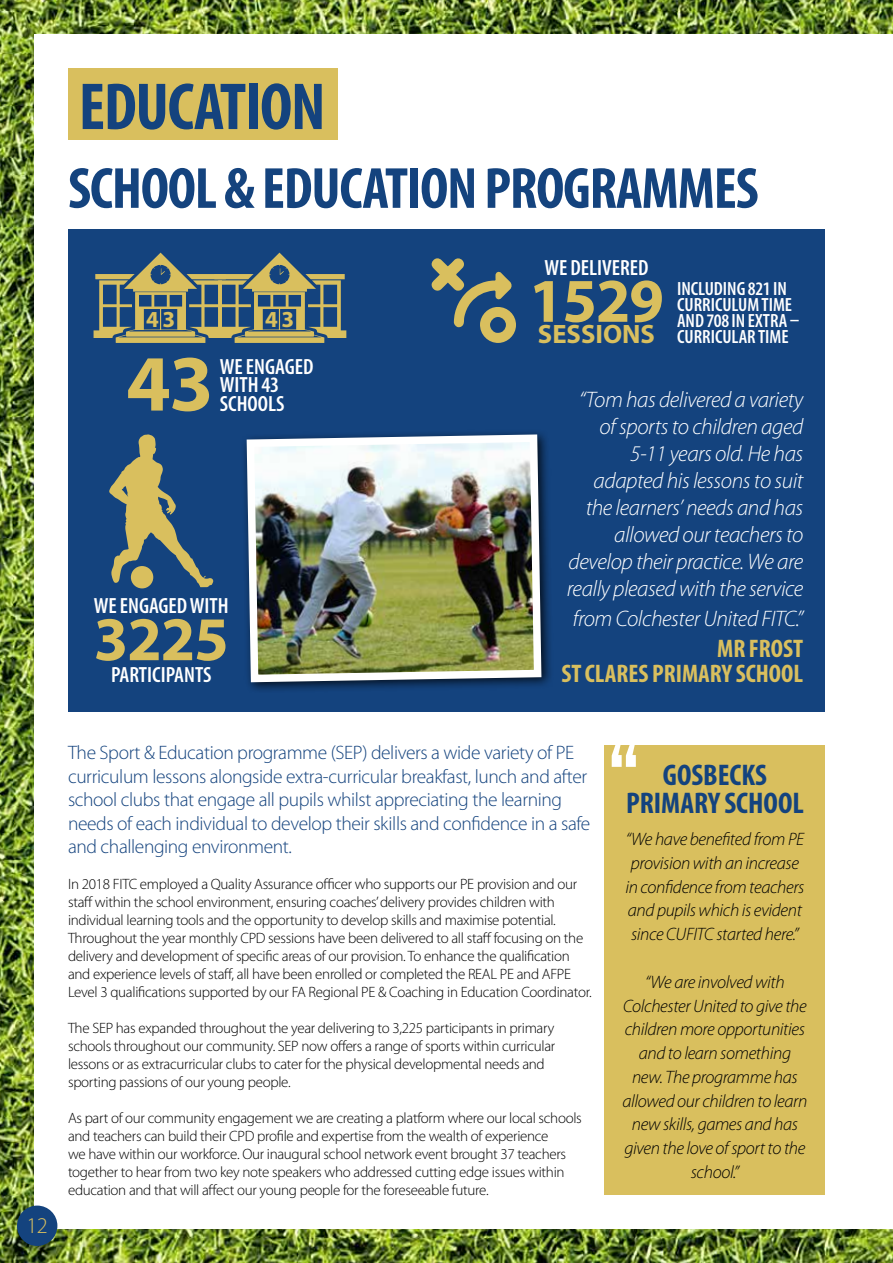
<style>
.page{position:relative;width:893px;height:1263px;background:#fff}
.page>*{position:absolute;margin:0;border:0;box-sizing:border-box;transform-origin:0 0}
.t1{font:700 80.25px "Myriad Pro";color:#d9bf5e}
.t2{font:700 condensed 67.05px "Myriad Pro";letter-spacing:-.02em;color:#14437e}
.t3{font:700 62.55px "Myriad Pro";letter-spacing:-.02em;color:#d9bf5e}
.t4{font:700 condensed 58.5px "Myriad Pro";letter-spacing:-.02em;color:#14437e}
.t5{font:700 condensed 30px/27.6px "Myriad Pro";color:#14437e;text-align:center}
.t6{font:700 26.7px "Myriad Pro";color:#d9bf5e}
.t7{font:700 condensed 25.5px/25.5px "Myriad Pro";color:#d9bf5e;text-align:right}
.t8{font:700 22.95px "Myriad Pro";color:#d9bf5e}
.t9{font:italic 300 22.5px/27px "Myriad Pro";letter-spacing:-.02em;color:#fff;text-align:right}
.t10{font:300 22.5px "Myriad Pro";color:#d9bf5e}
.t11{font:600 condensed 22.05px/18.5px "Myriad Pro";color:#fff}
.t12{font:300 19.5px/23.4px "Myriad Pro";letter-spacing:-.02em;color:#14437e}
.t13{font:600 condensed 19.2px/16px "Myriad Pro";color:#fff}
.t14{font:italic 300 18px/23.7px "Myriad Pro";letter-spacing:-.02em;color:#000;text-align:center}
.t15{font:300 15px/18px "Myriad Pro";letter-spacing:-.02em;color:#000}
</style>
<div class="page">
<img style="left:0;top:0;width:893px;height:1263px">
<div style="left:34px;top:34px;width:859px;height:1195px;background:#fff"></div>
<div style="left:68px;top:229px;width:757px;height:482px;background:#14437e"></div>
<svg style="left:94px;top:253px;width:252px;height:90px"></svg>
<svg style="left:431px;top:258px;width:85px;height:85px"></svg>
<svg style="left:109px;top:434px;width:104px;height:153px"></svg>
<div style="left:131px;top:566px;width:22px;height:22px;background:#d9bf5e;border-radius:50%"></div>
<div style="left:241px;top:428px;width:312px;height:266px;background:#000;opacity:.75"></div>
<img style="left:243px;top:431px;width:302px;height:255px">
<div style="left:68px;top:68px;width:270px;height:72px;background:#d9bf5e"></div>
<div style="left:605px;top:746px;width:220px;height:449px;background:#d9bf5e"></div>
<svg style="left:612px;top:745px;width:24px;height:22px"></svg>
<div style="left:17px;top:1205px;width:40px;height:41px;background:#14437e;border-radius:50%"></div>
<h2 class="t2" style="left:79px;top:65px;width:248px">EDUCATION</h2>
<h3 class="t4" style="left:68px;top:152px;width:692px">SCHOOL &amp; EDUCATION PROGRAMMES</h3>
<h3 class="t8" style="left:146px;top:304px;width:30px">43</h3>
<h3 class="t8" style="left:265px;top:304px;width:30px">43</h3>
<h1 class="t1" style="left:126px;top:331px;width:89px">43</h1>
<h3 class="t11" style="left:220px;top:358px;width:95px">WE ENGAGED<br>WITH 43<br>SCHOOLS</h3>
<h3 class="t11" style="left:94px;top:597px;width:136px">WE ENGAGED WITH</h3>
<h3 class="t3" style="left:94px;top:598px;width:137px">3225</h3>
<h3 class="t11" style="left:111px;top:666px;width:102px">PARTICIPANTS</h3>
<h3 class="t11" style="left:544px;top:259px;width:106px">WE DELIVERED</h3>
<h3 class="t3" style="left:529px;top:260px;width:137px">1529</h3>
<h3 class="t6" style="left:538px;top:317px;width:118px">SESSIONS</h3>
<p class="t13" style="left:677px;top:281px;width:124px">INCLUDING 821 IN<br>CURRICULUM TIME<br>AND 708 IN EXTRA –<br>CURRICULAR TIME</p>
<h3 class="t9" style="left:567px;top:386px;width:238px">“Tom has delivered a variety of sports to children aged<br>5-11 years old. He has adapted his lessons to suit the learners’ needs and has allowed our teachers to develop their practice. We are really pleased with the service</h3>
<h3 class="t9" style="left:573px;top:606px;width:232px">from Colchester United FITC.”</h3>
<h3 class="t7" style="left:561px;top:635px;width:243px">MR FROST<br>ST CLARES PRIMARY SCHOOL</h3>
<h3 class="t10" style="left:26px;top:1213px;width:23px">12</h3>
<p class="t12" style="left:68px;top:741px;width:524px">The Sport &amp; Education programme (SEP) delivers a wide variety of PE curriculum lessons alongside extra-curricular breakfast, lunch and after school clubs that engage all pupils whilst appreciating the learning needs of each individual to develop their skills and confidence in a safe and challenging environment.</p>
<p class="t15" style="left:68px;top:875px;width:525px">In 2018 FITC employed a Quality Assurance officer who supports our PE provision and our staff within the school environment, ensuring coaches’ delivery provides children with individual learning tools and the opportunity to develop skills and maximise potential.<br>Throughout the year monthly CPD sessions have been delivered to all staff focusing on the delivery and development of specific areas of our provision. To enhance the qualification and experience levels of staff, all have been enrolled or completed the REAL PE and AFPE Level 3 qualifications supported by our FA Regional PE &amp; Coaching in Education Coordinator.</p>
<p class="t15" style="left:68px;top:1019px;width:489px">The SEP has expanded throughout the year delivering to 3,225 participants in primary schools throughout our community. SEP now offers a range of sports within curricular lessons or as extracurricular clubs to cater for the physical developmental needs and sporting passions of our young people.</p>
<p class="t15" style="left:68px;top:1109px;width:515px">As part of our community engagement we are creating a platform where our local schools and teachers can build their CPD profile and expertise from the wealth of experience<br>we have within our workforce. Our inaugural school network event brought 37 teachers together to hear from two key note speakers who addressed cutting edge issues within education and that will affect our young people for the foreseeable future.</p>
<h3 class="t5" style="left:626px;top:761px;width:179px">GOSBECKS<br>PRIMARY SCHOOL</h3>
<p class="t14" style="left:625px;top:828px;width:181px">“We have benefited from PE provision with an increase in confidence from teachers and pupils which is evident since CUFITC started here.”</p>
<p class="t14" style="left:623px;top:970px;width:186px">“We are involved with<br>Colchester United to give the children more opportunities and to learn something new. The programme has allowed our children to learn new skills, games and has given the love of sport to the school.”</p>
</div>
